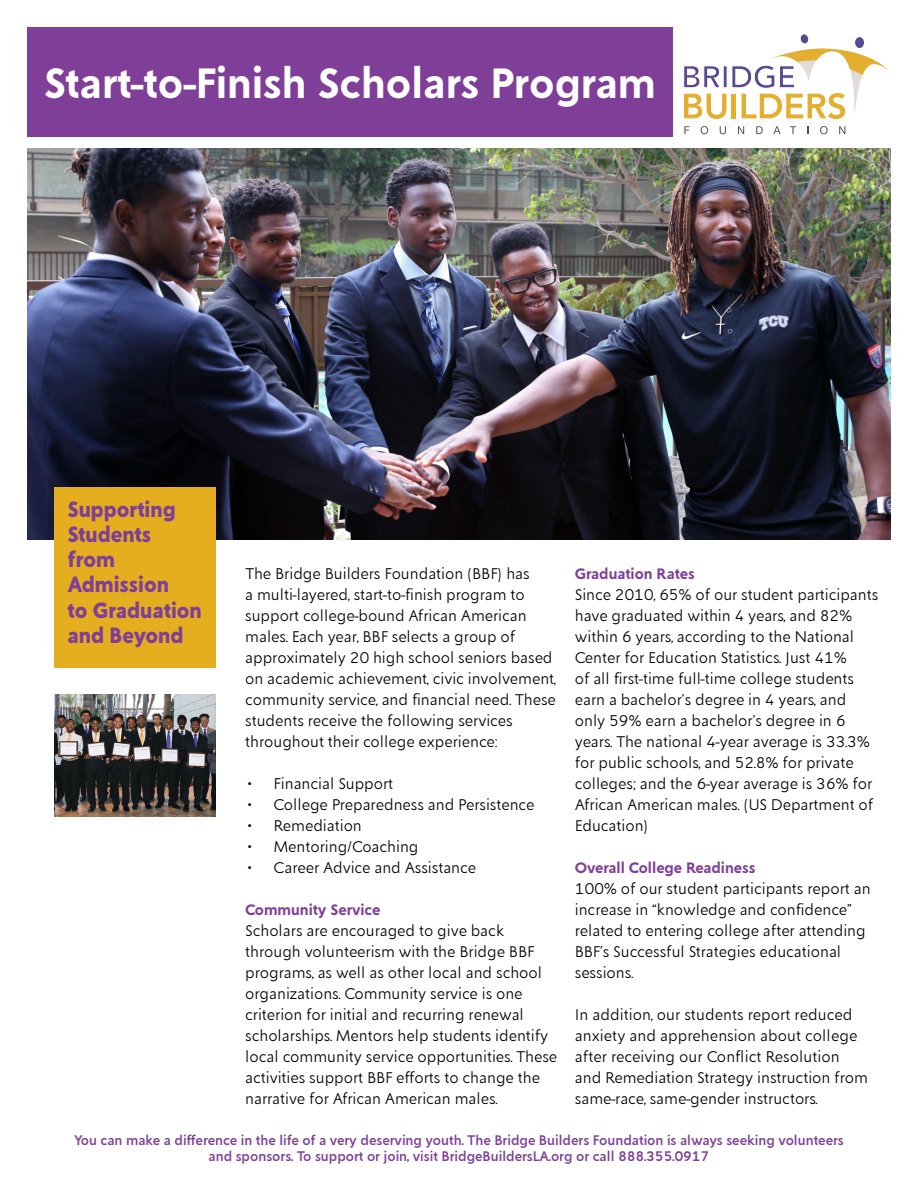
<style>
.page{position:relative;width:918px;height:1188px;background:#fff}
.page>*{position:absolute;margin:0;border:0;box-sizing:border-box;transform-origin:0 0}
.t1{font:600 42px "Creo";color:#fff}
.t2{font:700 21px/25.2px "Creo";color:#7f3f98}
.t3{font:300 15px/21px "Creo";color:#000}
.t4{font:600 15px "Creo";color:#7f3f98}
.t5{font:500 13.5px/16.2px "Creo";color:#7f3f98;text-align:center}
</style>
<div class="page">
<svg style="left:683px;top:34px;width:206px;height:85px"></svg>
<svg style="left:684px;top:126px;width:6px;height:8px"></svg>
<svg style="left:701px;top:126px;width:7px;height:8px"></svg>
<svg style="left:720px;top:126px;width:6px;height:8px"></svg>
<svg style="left:738px;top:126px;width:6px;height:8px"></svg>
<svg style="left:756px;top:126px;width:7px;height:8px"></svg>
<svg style="left:773px;top:126px;width:8px;height:8px"></svg>
<svg style="left:790px;top:126px;width:6px;height:8px"></svg>
<svg style="left:820px;top:126px;width:8px;height:8px"></svg>
<svg style="left:839px;top:126px;width:6px;height:8px"></svg>
<div style="left:27px;top:27px;width:646px;height:110px;background:#7f3f98"></div>
<img style="left:27px;top:148px;width:864px;height:392px">
<div style="left:54px;top:487px;width:162px;height:180px;background:#e4ae1f"></div>
<img style="left:54px;top:694px;width:162px;height:122px">
<h1 class="t1" style="left:44px;top:58px;width:613px">Start-to-Finish Scholars Program</h1>
<h2 class="t2" style="left:68px;top:496px;width:136px">Supporting<br>Students from<br>Admission<br>to Graduation and Beyond</h2>
<p class="t3" style="left:245px;top:563px;width:312px">The Bridge Builders Foundation (BBF) has<br>a multi-layered, start-to-finish program to support college-bound African American males. Each year, BBF selects a group of approximately 20 high school seniors based on academic achievement, civic involvement, community service, and financial need. These students receive the following services throughout their college experience:</p>
<p class="t3" style="left:245px;top:773px;width:150px">• Financial Support</p>
<p class="t3" style="left:245px;top:794px;width:291px">• College Preparedness and Persistence</p>
<p class="t3" style="left:245px;top:815px;width:118px">• Remediation</p>
<p class="t3" style="left:245px;top:836px;width:175px">• Mentoring/Coaching</p>
<p class="t3" style="left:245px;top:857px;width:232px">• Career Advice and Assistance</p>
<p class="t4" style="left:245px;top:900px;width:137px">Community Service</p>
<p class="t3" style="left:245px;top:920px;width:314px">Scholars are encouraged to give back through volunteerism with the Bridge BBF programs, as well as other local and school organizations. Community service is one criterion for initial and recurring renewal scholarships. Mentors help students identify local community service opportunities. These activities support BBF efforts to change the narrative for African American males.</p>
<p class="t4" style="left:575px;top:564px;width:121px">Graduation Rates</p>
<p class="t3" style="left:575px;top:584px;width:305px">Since 2010, 65% of our student participants have graduated within 4 years, and 82% within 6 years, according to the National Center for Education Statistics. Just 41%<br>of all first-time full-time college students earn a bachelor’s degree in 4 years, and only 59% earn a bachelor’s degree in 6 years. The national 4-year average is 33.3% for public schools, and 52.8% for private colleges; and the 6-year average is 36% for African American males. (US Department of Education)</p>
<p class="t4" style="left:575px;top:858px;width:182px">Overall College Readiness</p>
<p class="t3" style="left:575px;top:878px;width:297px">100% of our student participants report an increase in “knowledge and confidence” related to entering college after attending BBF’s Successful Strategies educational sessions.</p>
<p class="t3" style="left:575px;top:1004px;width:295px">In addition, our students report reduced anxiety and apprehension about college after receiving our Conflict Resolution and Remediation Strategy instruction from same-race, same-gender instructors.</p>
<p class="t5" style="left:74px;top:1132px;width:771px">You can make a difference in the life of a very deserving youth. The Bridge Builders Foundation is always seeking volunteers and sponsors. To support or join, visit BridgeBuildersLA.org or call 888.355.0917</p>
</div>
